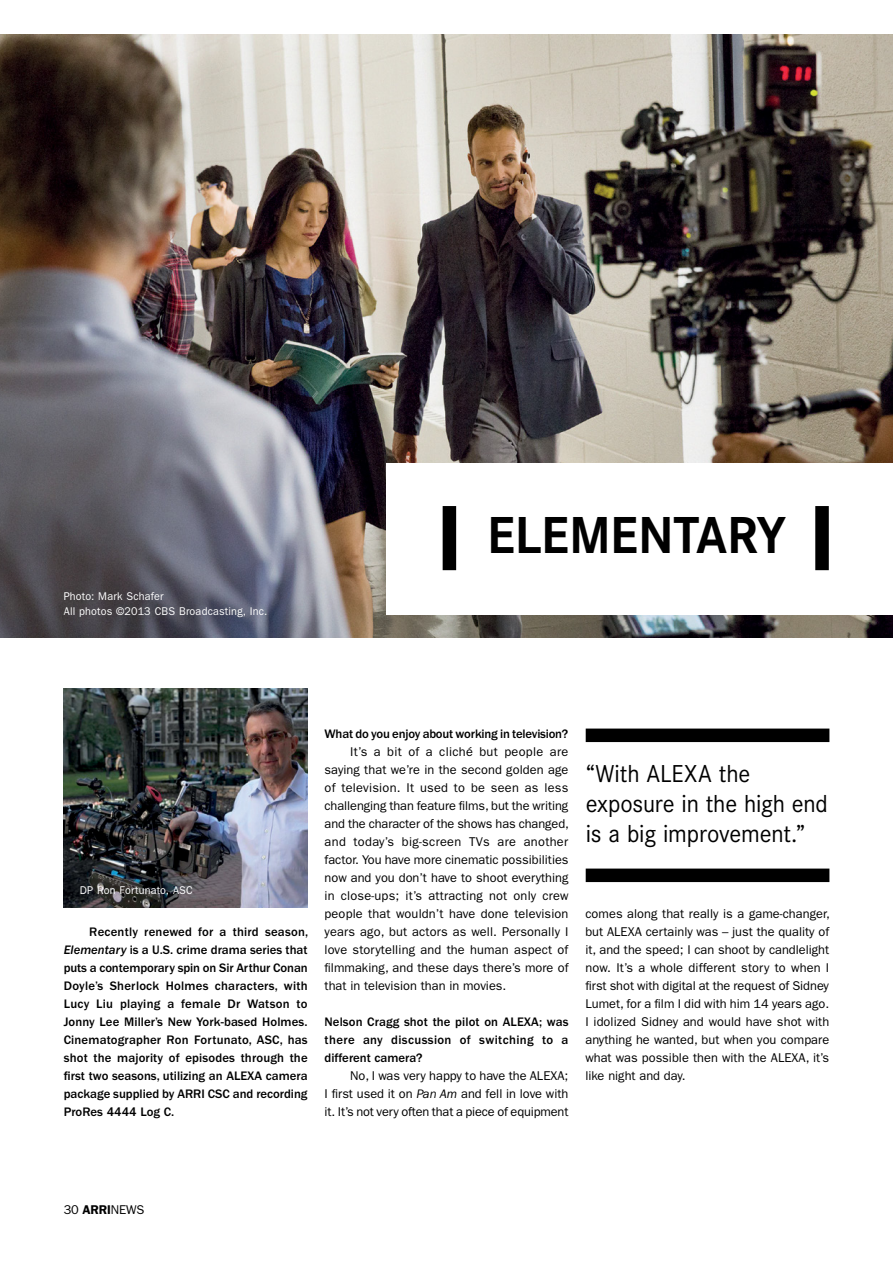
<style>
.page{position:relative;width:893px;height:1263px;background:#fff}
.page>*{position:absolute;margin:0;border:0;box-sizing:border-box;transform-origin:0 0}
.CO_Head_2{font:700 51px "Corporate S";letter-spacing:-.005em;color:#000;scale:.96 1}
.CO_Vorspann_1{font:24px/30px "Corporate S";letter-spacing:-.005em;color:#000;scale:.96 1}
.FG_Body_8_5_12{font:12.75px/18px "Franklin Gothic LT";color:#000;text-align:justify}
.FG_Body_8_5_12-2{font:500 12.75px/18px "Franklin Gothic LT";color:#000;text-align:justify}
.CO_Vorspann_1-2{font:11.25px "Franklin Gothic LT";letter-spacing:.015em;color:#fff;scale:.96 1}
.s1{font-style:italic}
.s2{font-weight:600}
</style>
<div class="page">
<img style="left:0;top:34px;width:893px;height:604px">
<div style="left:387px;top:463px;width:506px;height:152px;background:#fff"></div>
<div style="left:443px;top:506px;width:13px;height:64px;background:#000"></div>
<div style="left:815px;top:506px;width:14px;height:64px;background:#000"></div>
<div style="left:586px;top:868px;width:243px;height:14px;background:#000"></div>
<div style="left:586px;top:728px;width:243px;height:14px;background:#000"></div>
<img style="left:64px;top:689px;width:244px;height:219px">
<p class="CO_Vorspann_1-2" style="left:64px;top:590px;width:105px">Photo: Mark Schafer</p>
<p class="CO_Vorspann_1-2" style="left:64px;top:605px;width:214px">All photos ©2013 CBS Broadcasting, Inc.</p>
<p class="CO_Head_2" style="left:487px;top:504px;width:313px">ELEMENTARY</p>
<p class="CO_Vorspann_1-2" style="left:80px;top:883px;width:119px">DP Ron Fortunato, ASC</p>
<p class="FG_Body_8_5_12-2" style="left:64px;top:923px;width:246px;text-indent:26px">Recently renewed for a third season, <span class="s1">Elementary</span> is a U.S. crime drama series that puts a contemporary spin on Sir Arthur Conan Doyle’s Sherlock Holmes characters, with Lucy Liu playing a female Dr Watson to Jonny Lee Miller’s New York-based Holmes.<br>Cinematographer Ron Fortunato, ASC, has shot the majority of episodes through the first two seasons, utilizing an ALEXA camera package supplied by ARRI CSC and recording ProRes 4444 Log C.</p>
<p class="FG_Body_8_5_12-2" style="left:325px;top:725px;width:245px">What do you enjoy about working in television?</p>
<p class="FG_Body_8_5_12" style="left:325px;top:743px;width:246px;text-indent:26px">It’s a bit of a cliché but people are saying that we’re in the second golden age of television. It used to be seen as less challenging than feature films, but the writing and the character of the shows has changed, and today’s big-screen TVs are another factor. You have more cinematic possibilities now and you don’t have to shoot everything in close-ups; it’s attracting not only crew people that wouldn’t have done television years ago, but actors as well. Personally I love storytelling and the human aspect of filmmaking, and these days there’s more of that in television than in movies.</p>
<p class="FG_Body_8_5_12-2" style="left:325px;top:1013px;width:245px">Nelson Cragg shot the pilot on ALEXA; was there any discussion of switching to a different camera?</p>
<p class="FG_Body_8_5_12" style="left:325px;top:1067px;width:245px;text-indent:26px">No, I was very happy to have the ALEXA; I first used it on <span class="s1">Pan Am</span> and fell in love with it. It’s not very often that a piece of equipment</p>
<p class="CO_Vorspann_1" style="left:586px;top:759px;width:254px">“With ALEXA the exposure in the high end is a big improvement.”</p>
<p class="FG_Body_8_5_12" style="left:585px;top:905px;width:246px">comes along that really is a game-changer, but ALEXA certainly was – just the quality of it, and the speed; I can shoot by candlelight now. It’s a whole different story to when I first shot with digital at the request of Sidney Lumet, for a film I did with him 14 years ago.<br>I idolized Sidney and would have shot with anything he wanted, but when you compare what was possible then with the ALEXA, it’s like night and day.</p>
<p class="FG_Body_8_5_12" style="left:64px;top:1201px;width:82px">30 <span class="s2">ARRI</span>NEWS</p>
</div>
